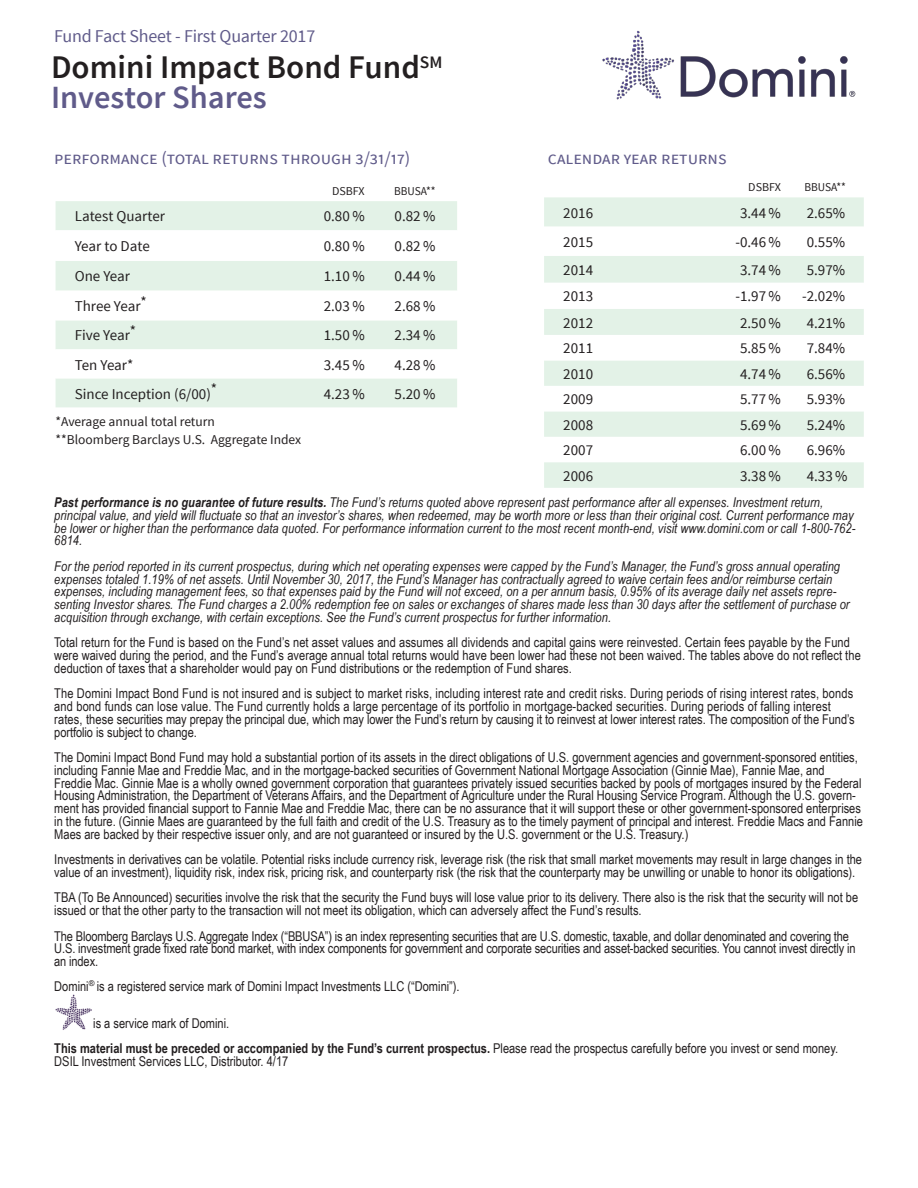
<style>
.page{position:relative;width:918px;height:1188px;background:#fff}
.page>*{position:absolute;margin:0;border:0;box-sizing:border-box;transform-origin:0 0}
.t1{font:600 33px "Source Sans Pro";color:#231f20}
.t2{font:600 32.4px "Source Sans Pro";color:#605b8a}
.t3{font:18px "Source Sans Pro";letter-spacing:-.01em;color:#605b8a}
.t4{font:15px "Source Sans Pro";color:#231f20}
.t5{font:13.5px/12.8px "Arial Narrow";color:#231f20}
.t6{font:italic 13.5px/12.8px "Arial Narrow";letter-spacing:.005em;color:#231f20}
.t7{font:13.5px/18px "Source Sans Pro";color:#231f20}
.t8{font:12px "Source Sans Pro";color:#231f20;scale:.95 1}
.t9{font:12px "Source Sans Pro";color:#231f20}
.s1{font-weight:700}
</style>
<div class="page">
<div style="left:544px;top:197px;width:320px;height:30px;background:#e3f2e7"></div>
<svg style="left:544px;top:256px;width:320px;height:181px;fill:#e3f2e7"></svg>
<div style="left:544px;top:462px;width:320px;height:26px;background:#e3f2e7"></div>
<div style="left:56px;top:201px;width:401px;height:206px;background:#e3f2e7"></div>
<svg style="left:56px;top:230px;width:401px;height:148px"></svg>
<img style="left:55px;top:994px;width:37px;height:36px">
<img style="left:602px;top:30px;width:254px;height:70px">
<p class="t3" style="left:54px;top:25px;width:263px">Fund Fact Sheet - First Quarter 2017</p>
<p class="t1" style="left:51px;top:46px;width:393px">Domini Impact Bond Fund<sup>SM</sup></p>
<p class="t2" style="left:51px;top:77px;width:217px">Investor Shares</p>
<p class="t3" style="left:54px;top:147px;width:358px">performance (total returns through 3/31/17)</p>
<p class="t3" style="left:548px;top:147px;width:180px">calendar year returns</p>
<p class="t9" style="left:332px;top:184px;width:34px">DSBFX</p>
<p class="t8" style="left:394px;top:184px;width:45px">BBUSA**</p>
<p class="t9" style="left:748px;top:180px;width:34px">DSBFX</p>
<p class="t8" style="left:804px;top:180px;width:45px">BBUSA**</p>
<p class="t4" style="left:75px;top:207px;width:92px">Latest Quarter</p>
<p class="t4" style="left:324px;top:207px;width:42px">0.80 %</p>
<p class="t4" style="left:395px;top:207px;width:42px">0.82 %</p>
<p class="t4" style="left:75px;top:237px;width:77px">Year to Date</p>
<p class="t4" style="left:324px;top:237px;width:42px">0.80 %</p>
<p class="t4" style="left:395px;top:237px;width:42px">0.82 %</p>
<p class="t4" style="left:75px;top:267px;width:57px">One Year</p>
<p class="t4" style="left:324px;top:267px;width:42px">1.10 %</p>
<p class="t4" style="left:395px;top:267px;width:42px">0.44 %</p>
<p class="t4" style="left:75px;top:297px;width:74px">Three Year*</p>
<p class="t4" style="left:324px;top:297px;width:42px">2.03 %</p>
<p class="t4" style="left:395px;top:297px;width:42px">2.68 %</p>
<p class="t4" style="left:75px;top:326px;width:63px">Five Year*</p>
<p class="t4" style="left:324px;top:326px;width:42px">1.50 %</p>
<p class="t4" style="left:395px;top:326px;width:42px">2.34 %</p>
<p class="t4" style="left:75px;top:355px;width:60px">Ten Year*</p>
<p class="t4" style="left:324px;top:355px;width:42px">3.45 %</p>
<p class="t4" style="left:395px;top:355px;width:42px">4.28 %</p>
<p class="t4" style="left:75px;top:384px;width:144px">Since Inception (6/00)*</p>
<p class="t4" style="left:324px;top:384px;width:42px">4.23 %</p>
<p class="t4" style="left:395px;top:384px;width:42px">5.20 %</p>
<p class="t7" style="left:56px;top:412px;width:247px">*Average annual total return<br>**Bloomberg Barclays U.S. Aggregate Index</p>
<p class="t4" style="left:563px;top:203px;width:31px">2016</p>
<p class="t4" style="left:740px;top:203px;width:42px">3.44 %</p>
<p class="t4" style="left:807px;top:203px;width:40px">2.65%</p>
<p class="t4" style="left:563px;top:233px;width:31px">2015</p>
<p class="t4" style="left:735px;top:233px;width:47px">-0.46 %</p>
<p class="t4" style="left:807px;top:233px;width:40px">0.55%</p>
<p class="t4" style="left:563px;top:261px;width:31px">2014</p>
<p class="t4" style="left:740px;top:261px;width:42px">3.74 %</p>
<p class="t4" style="left:807px;top:261px;width:40px">5.97%</p>
<p class="t4" style="left:563px;top:287px;width:31px">2013</p>
<p class="t4" style="left:735px;top:287px;width:47px">-1.97 %</p>
<p class="t4" style="left:802px;top:287px;width:45px">-2.02%</p>
<p class="t4" style="left:563px;top:313px;width:31px">2012</p>
<p class="t4" style="left:740px;top:313px;width:42px">2.50 %</p>
<p class="t4" style="left:807px;top:313px;width:40px">4.21%</p>
<p class="t4" style="left:563px;top:339px;width:31px">2011</p>
<p class="t4" style="left:740px;top:339px;width:42px">5.85 %</p>
<p class="t4" style="left:807px;top:339px;width:40px">7.84%</p>
<p class="t4" style="left:563px;top:365px;width:31px">2010</p>
<p class="t4" style="left:740px;top:365px;width:42px">4.74 %</p>
<p class="t4" style="left:807px;top:365px;width:40px">6.56%</p>
<p class="t4" style="left:563px;top:390px;width:31px">2009</p>
<p class="t4" style="left:740px;top:390px;width:42px">5.77 %</p>
<p class="t4" style="left:807px;top:390px;width:40px">5.93%</p>
<p class="t4" style="left:563px;top:415px;width:31px">2008</p>
<p class="t4" style="left:740px;top:415px;width:42px">5.69 %</p>
<p class="t4" style="left:807px;top:415px;width:40px">5.24%</p>
<p class="t4" style="left:563px;top:441px;width:31px">2007</p>
<p class="t4" style="left:740px;top:441px;width:42px">6.00 %</p>
<p class="t4" style="left:807px;top:441px;width:40px">6.96%</p>
<p class="t4" style="left:563px;top:466px;width:31px">2006</p>
<p class="t4" style="left:740px;top:466px;width:42px">3.38 %</p>
<p class="t4" style="left:807px;top:466px;width:42px">4.33 %</p>
<p class="t6" style="left:54px;top:496px;width:803px"><span class="s1">Past performance is no guarantee of future results.</span> The Fund’s returns quoted above represent past performance after all expenses. Investment return, principal value, and yield will fluctuate so that an investor’s shares, when redeemed, may be worth more or less than their original cost. Current performance may be lower or higher than the performance data quoted. For performance information current to the most recent month-end, visit www.domini.com or call 1-800-762- 6814.</p>
<p class="t6" style="left:54px;top:559px;width:797px">For the period reported in its current prospectus, during which net operating expenses were capped by the Fund’s Manager, the Fund’s gross annual operating expenses totaled 1.19% of net assets. Until November 30, 2017, the Fund’s Manager has contractually agreed to waive certain fees and/or reimburse certain expenses, including management fees, so that expenses paid by the Fund will not exceed, on a per annum basis, 0.95% of its average daily net assets repre&shy;senting Investor shares. The Fund charges a 2.00% redemption fee on sales or exchanges of shares made less than 30 days after the settlement of purchase or acquisition through exchange, with certain exceptions. See the Fund’s current prospectus for further information.</p>
<p class="t5" style="left:54px;top:636px;width:808px">Total return for the Fund is based on the Fund’s net asset values and assumes all dividends and capital gains were reinvested. Certain fees payable by the Fund were waived during the period, and the Fund’s average annual total returns would have been lower had these not been waived. The tables above do not reflect the deduction of taxes that a shareholder would pay on Fund distributions or the redemption of Fund shares.</p>
<p class="t5" style="left:54px;top:687px;width:802px">The Domini Impact Bond Fund is not insured and is subject to market risks, including interest rate and credit risks. During periods of rising interest rates, bonds and bond funds can lose value. The Fund currently holds a large percentage of its portfolio in mortgage-backed securities. During periods of falling interest rates, these securities may prepay the principal due, which may lower the Fund’s return by causing it to reinvest at lower interest rates. The composition of the Fund’s portfolio is subject to change.</p>
<p class="t5" style="left:54px;top:750px;width:810px">The Domini Impact Bond Fund may hold a substantial portion of its assets in the direct obligations of U.S. government agencies and government-sponsored entities, including Fannie Mae and Freddie Mac, and in the mortgage-backed securities of Government National Mortgage Association (Ginnie Mae), Fannie Mae, and Freddie Mac. Ginnie Mae is a wholly owned government corporation that guarantees privately issued securities backed by pools of mortgages insured by the Federal Housing Administration, the Department of Veterans Affairs, and the Department of Agriculture under the Rural Housing Service Program. Although the U.S. govern&shy;ment has provided financial support to Fannie Mae and Freddie Mac, there can be no assurance that it will support these or other government-sponsored enterprises in the future. (Ginnie Maes are guaranteed by the full faith and credit of the U.S. Treasury as to the timely payment of principal and interest. Freddie Macs and Fannie Maes are backed by their respective issuer only, and are not guaranteed or insured by the U.S. government or the U.S. Treasury.)</p>
<p class="t5" style="left:54px;top:852px;width:809px">Investments in derivatives can be volatile. Potential risks include currency risk, leverage risk (the risk that small market movements may result in large changes in the value of an investment), liquidity risk, index risk, pricing risk, and counterparty risk (the risk that the counterparty may be unwilling or unable to honor its obligations).</p>
<p class="t5" style="left:54px;top:891px;width:805px">TBA (To Be Announced) securities involve the risk that the security the Fund buys will lose value prior to its delivery. There also is the risk that the security will not be issued or that the other party to the transaction will not meet its obligation, which can adversely affect the Fund’s results.</p>
<p class="t5" style="left:54px;top:929px;width:803px">The Bloomberg Barclays U.S. Aggregate Index (“BBUSA”) is an index representing securities that are U.S. domestic, taxable, and dollar denominated and covering the<br>U.S. investment grade fixed rate bond market, with index components for government and corporate securities and asset-backed securities. You cannot invest directly in an index.</p>
<p class="t5" style="left:54px;top:979px;width:407px">Domini<sup>®</sup> is a registered service mark of Domini Impact Investments LLC (“Domini”).</p>
<p class="t5" style="left:93px;top:1016px;width:137px">is a service mark of Domini.</p>
<p class="t5" style="left:54px;top:1041px;width:785px"><span class="s1">This material must be preceded or accompanied by the Fund’s current prospectus.</span> Please read the prospectus carefully before you invest or send money.<br>DSIL Investment Services LLC, Distributor. 4/17</p>
</div>
